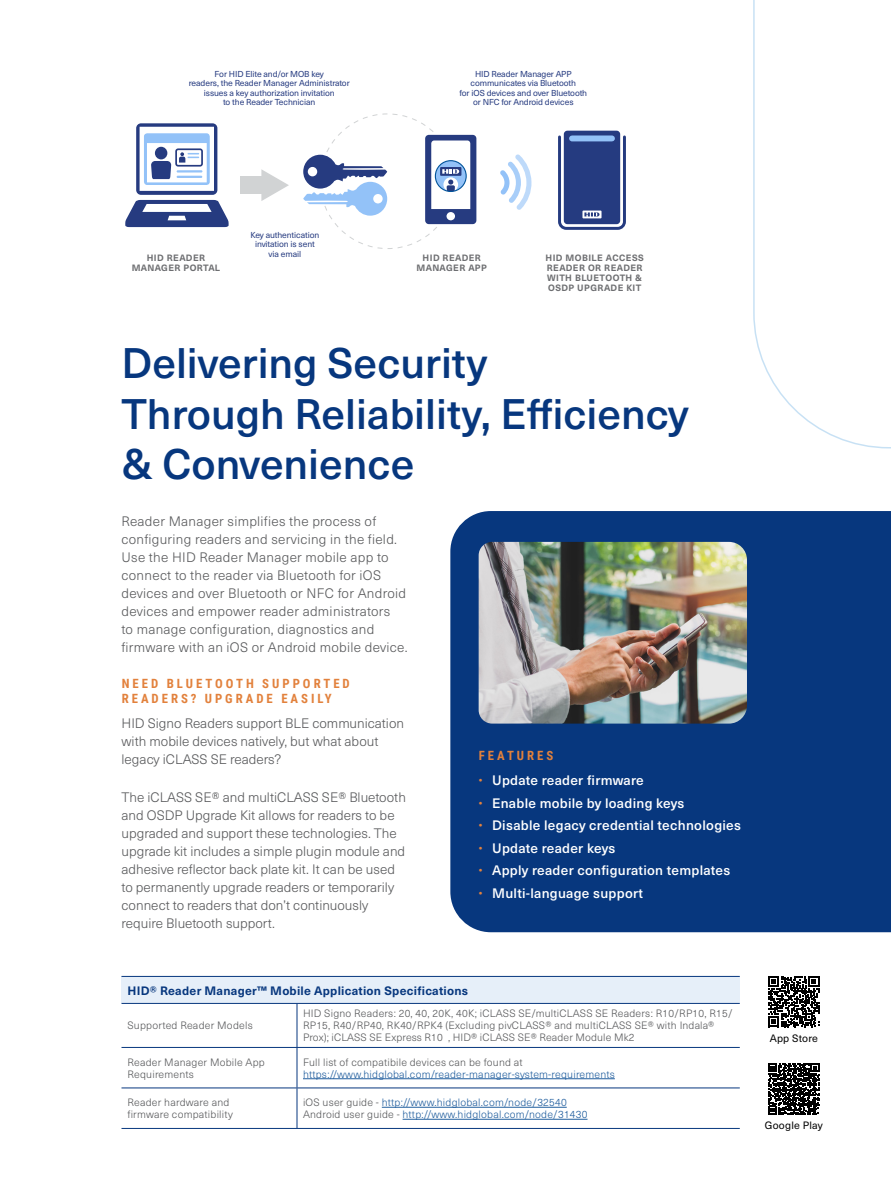
<style>
.page{position:relative;width:891px;height:1188px;background:#fff}
.page>*{position:absolute;margin:0;border:0;box-sizing:border-box;transform-origin:0 0}
.br_1st_page_large_he{font:500 42px/50.4px "Neue Haas Unica Pro";color:#07377e}
.br_main_body{font:300 13.5px/18px "Neue Haas Unica Pro";color:#58595b}
.br_main_body-2{font:300 13.5px/18px "Neue Haas Unica Pro";letter-spacing:.02em;color:#58595b}
.br_bullet_list_body{font:500 13.5px "Neue Haas Unica Pro";letter-spacing:.02em;color:#fff}
.br_small_section_sub{font:700 12.75px/15.3px "Roboto Condensed";letter-spacing:.235em;color:#e2813c}
.br_main_body-3{font:700 12px "Neue Haas Unica Pro";letter-spacing:.02em;color:#07377e}
.br_main_body-4{font:300 10.5px/12px "Neue Haas Unica Pro";letter-spacing:.02em;color:#58595b}
.br_main_body-5{font:300 10.5px/12px "Neue Haas Unica Pro";letter-spacing:.02em;color:#215e9e}
.t1{font:10.5px "Neue Haas Unica Pro";letter-spacing:.02em;color:#000}
.t2{font:700 9px/10.1px "Neue Haas Unica Pro";letter-spacing:.05em;color:#6d6e71;text-align:center}
.t3{font:8.55px/9.4px "Neue Haas Unica Pro";letter-spacing:-.01em;color:#263b80;text-align:center}
.s1{font-weight:300;color:#e2813c}
.s2{color:#58595b}
</style>
<div class="page">
<svg style="left:753px;top:0;width:138px;height:449px"></svg>
<svg style="left:125px;top:123px;width:104px;height:104px"></svg>
<svg style="left:500px;top:154px;width:31px;height:56px"></svg>
<div style="left:240px;top:177px;width:22px;height:17px;background:#d1d3d4"></div>
<svg style="left:261px;top:169px;width:28px;height:32px"></svg>
<svg style="left:425px;top:135px;width:51px;height:89px"></svg>
<svg style="left:303px;top:155px;width:84px;height:61px"></svg>
<div style="left:564px;top:131px;width:56px;height:93px;background:#253b80;border-radius:4px"></div>
<svg style="left:558px;top:134px;width:68px;height:96px"></svg>
<div style="left:450px;top:511px;width:441px;height:421px;background:#07377e"></div>
<img style="left:479px;top:542px;width:268px;height:182px">
<div style="left:122px;top:976px;width:618px;height:27px;background:#e6eff9"></div>
<hr style="left:122px;top:976px;width:175px;height:1px;background:#07377e">
<hr style="left:297px;top:976px;width:443px;height:1px;background:#07377e">
<hr style="left:122px;top:1003px;width:175px;height:1px;background:#07377e">
<hr style="left:297px;top:1003px;width:443px;height:1px;background:#07377e">
<hr style="left:297px;top:1004px;width:1px;height:43px;background:#07377e">
<hr style="left:122px;top:1047px;width:175px;height:1px;background:#07377e">
<hr style="left:297px;top:1047px;width:443px;height:1px;background:#07377e">
<hr style="left:297px;top:1048px;width:1px;height:40px;background:#07377e">
<hr style="left:122px;top:1088px;width:175px;height:1px;background:#07377e">
<hr style="left:297px;top:1088px;width:443px;height:1px;background:#07377e">
<hr style="left:297px;top:1088px;width:1px;height:40px;background:#07377e">
<hr style="left:122px;top:1128px;width:175px;height:1px;background:#07377e">
<hr style="left:297px;top:1128px;width:443px;height:1px;background:#07377e">
<hr style="left:303px;top:1078px;width:312px;height:1px;background:#215e9e">
<hr style="left:382px;top:1107px;width:185px;height:1px;background:#215e9e">
<hr style="left:403px;top:1119px;width:185px;height:1px;background:#215e9e">
<svg style="left:768px;top:976px;width:52px;height:52px"></svg>
<svg style="left:768px;top:976px;width:51px;height:51px"></svg>
<svg style="left:768px;top:1063px;width:52px;height:52px"></svg>
<p class="t3" style="left:189px;top:69px;width:163px">For HID Elite and/or MOB key<br>readers, the Reader Manager Administrator issues a key authorization invitation<br>to the Reader Technician</p>
<p class="t3" style="left:460px;top:69px;width:129px">HID Reader Manager APP communicates via Bluetooth<br>for iOS devices and over Bluetooth or NFC for Android devices</p>
<p class="t2" style="left:132px;top:253px;width:90px">HID READER<br>MANAGER PORTAL</p>
<p class="t3" style="left:251px;top:230px;width:70px">Key authentication invitation is sent via email</p>
<p class="t2" style="left:417px;top:253px;width:72px">HID READER<br>MANAGER APP</p>
<p class="t2" style="left:545px;top:253px;width:100px;text-align:left">HID MOBILE ACCESS<br>READER OR READER<br>WITH BLUETOOTH &amp;<br>OSDP UPGRADE KIT</p>
<h1 class="br_1st_page_large_he" style="left:122px;top:339px;width:569px">Delivering Security<br>Through Reliability, Efficiency &amp; Convenience</h1>
<p class="br_main_body-2" style="left:122px;top:512px;width:288px">Reader Manager simplifies the process of configuring readers and servicing in the field.<br>Use the HID Reader Manager mobile app to connect to the reader via Bluetooth for iOS devices and over Bluetooth or NFC for Android devices and empower reader administrators<br>to manage configuration, diagnostics and firmware with an iOS or Android mobile device.</p>
<h3 class="br_small_section_sub" style="left:122px;top:675px;width:230px">NEED BLUETOOTH SUPPORTED<br>READERS? UPGRADE EASILY</h3>
<p class="br_main_body" style="left:122px;top:714px;width:284px">HID Signo Readers support BLE communication with mobile devices natively, but what about legacy iCLASS SE readers?</p>
<p class="br_main_body" style="left:122px;top:788px;width:286px">The iCLASS SE® and multiCLASS SE® Bluetooth and OSDP Upgrade Kit allows for readers to be upgraded and support these technologies. The upgrade kit includes a simple plugin module and adhesive reflector back plate kit. It can be used to permanently upgrade readers or temporarily connect to readers that don’t continuously require Bluetooth support.</p>
<h3 class="br_small_section_sub" style="left:479px;top:748px;width:76px">FEATURES</h3>
<p class="br_bullet_list_body" style="left:479px;top:772px;width:167px"><span class="s1">•</span> Update reader firmware</p>
<p class="br_bullet_list_body" style="left:479px;top:795px;width:207px"><span class="s1">•</span> Enable mobile by loading keys</p>
<p class="br_bullet_list_body" style="left:479px;top:817px;width:264px"><span class="s1">•</span> Disable legacy credential technologies</p>
<p class="br_bullet_list_body" style="left:479px;top:840px;width:138px"><span class="s1">•</span> Update reader keys</p>
<p class="br_bullet_list_body" style="left:479px;top:862px;width:253px"><span class="s1">•</span> Apply reader configuration templates</p>
<p class="br_bullet_list_body" style="left:479px;top:885px;width:166px"><span class="s1">•</span> Multi-language support</p>
<p class="br_main_body-3" style="left:128px;top:983px;width:342px">HID® Reader Manager™ Mobile Application Specifications</p>
<p class="br_main_body-4" style="left:128px;top:1020px;width:127px">Supported Reader Models</p>
<p class="br_main_body-4" style="left:303px;top:1008px;width:431px">HID Signo Readers: 20, 40, 20K, 40K; iCLASS SE/multiCLASS SE Readers: R10/RP10, R15/<br>RP15, R40/RP40, RK40/RPK4 (Excluding pivCLASS® and multiCLASS SE® with Indala®<br>Prox); iCLASS SE Express R10 , HID® iCLASS SE® Reader Module Mk2</p>
<p class="br_main_body-4" style="left:128px;top:1056px;width:139px">Reader Manager Mobile App<br>Requirements</p>
<p class="br_main_body-5" style="left:303px;top:1056px;width:313px"><span class="s2">Full list of compatibile devices can be found at </span>https://www.hidglobal.com/reader-manager-system-requirements</p>
<p class="br_main_body-4" style="left:128px;top:1097px;width:107px">Reader hardware and firmware compatibility</p>
<p class="br_main_body-5" style="left:303px;top:1097px;width:286px"><span class="s2">iOS user guide -</span> http://www.hidglobal.com/node/32540<br><span class="s2">Android user guide -</span> http://www.hidglobal.com/node/31430</p>
<p class="t1" style="left:770px;top:1032px;width:50px">App Store</p>
<p class="t1" style="left:765px;top:1119px;width:60px">Google Play</p>
</div>
